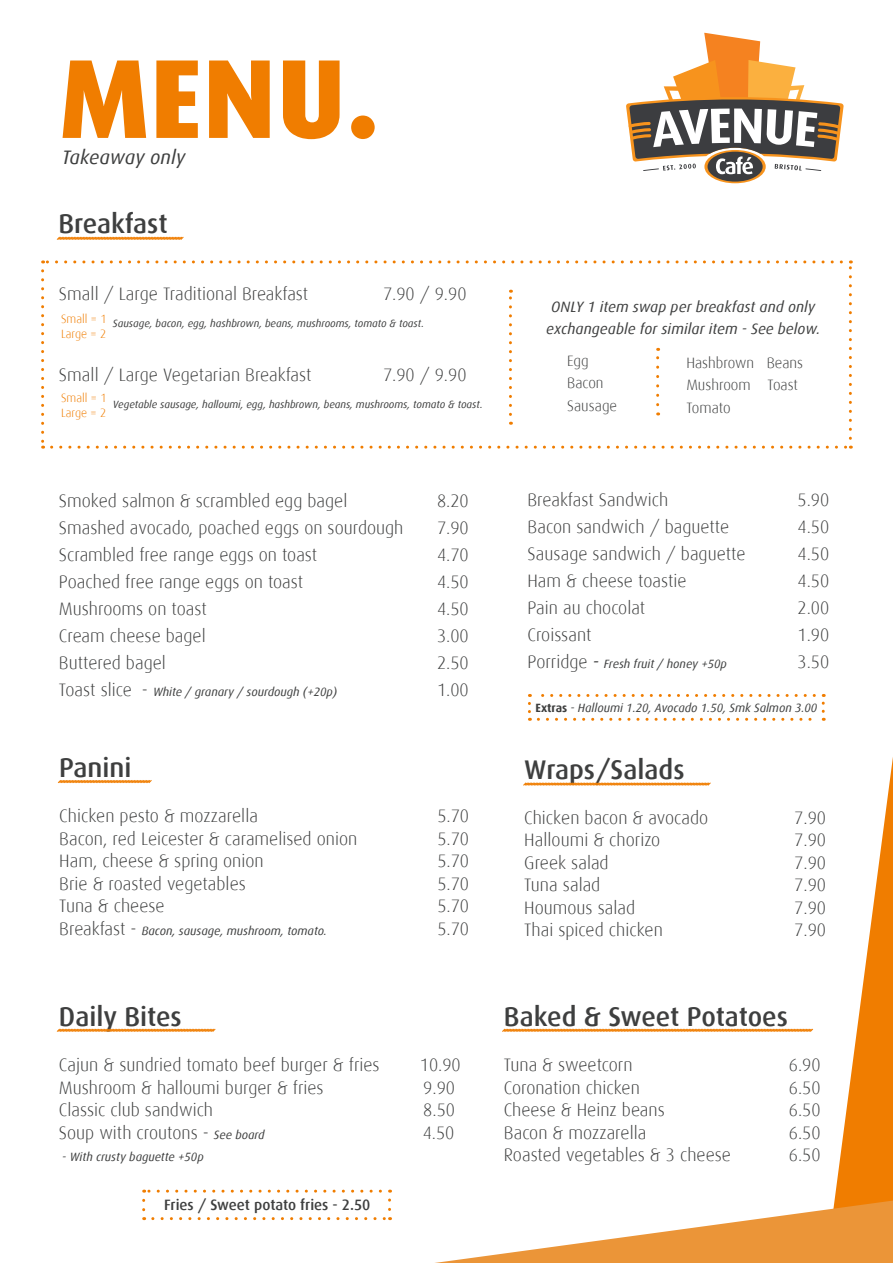
<style>
.page{position:relative;width:893px;height:1263px;background:#fff}
.page>*{position:absolute;margin:0;border:0;box-sizing:border-box;transform-origin:0 0}
.t1{font:800 112.5px "Dax";color:#f07d00}
.t2{font:500 27px "Dax";color:#3e3f3f}
.t3{font:italic 19.5px "Dax";color:#3e3f3f}
.t4{font:300 18px "Dax";color:#3e3f3f}
.t5{font:italic 15px/22.5px "Dax";letter-spacing:.005em;color:#3e3f3f;text-align:center}
.t6{font:300 15px "Dax";color:#3e3f3f}
.t7{font:500 15px "Dax";color:#3e3f3f}
.t8{font:italic 12px "Dax";color:#3e3f3f}
.t9{font:300 12px "Dax";color:#f07d00}
.t10{font:italic 10.5px "Dax";color:#3e3f3f}
.s1{font-weight:300;font-style:normal;font-size:18px}
.s2{font-weight:400;font-style:italic;font-size:12px}
.s3{font-size:18px}
.s4{font-weight:700;font-style:normal}
</style>
<div class="page">
<svg style="left:528px;top:703px;width:3px;height:18px"></svg>
<svg style="left:538px;top:718px;width:286px;height:3px"></svg>
<svg style="left:822px;top:694px;width:3px;height:17px"></svg>
<svg style="left:529px;top:694px;width:285px;height:3px"></svg>
<svg style="left:704px;top:150px;width:62px;height:33px"></svg>
<svg style="left:707px;top:152px;width:56px;height:30px"></svg>
<svg style="left:626px;top:33px;width:218px;height:141px"></svg>
<svg style="left:56px;top:236px;width:128px;height:4px"></svg>
<svg style="left:57px;top:780px;width:95px;height:3px"></svg>
<svg style="left:41px;top:271px;width:3px;height:178px"></svg>
<svg style="left:52px;top:446px;width:799px;height:3px"></svg>
<svg style="left:849px;top:260px;width:3px;height:178px"></svg>
<svg style="left:43px;top:260px;width:798px;height:3px"></svg>
<svg style="left:656px;top:348px;width:3px;height:57px"></svg>
<svg style="left:56px;top:1028px;width:160px;height:4px"></svg>
<svg style="left:435px;top:757px;width:458px;height:506px"></svg>
<svg style="left:509px;top:290px;width:3px;height:124px"></svg>
<svg style="left:142px;top:1200px;width:3px;height:20px"></svg>
<svg style="left:153px;top:1217px;width:238px;height:3px"></svg>
<svg style="left:388px;top:1189px;width:3px;height:20px"></svg>
<svg style="left:144px;top:1189px;width:236px;height:3px"></svg>
<p class="t1" style="left:59px;top:35px;width:322px">MENU.</p>
<p class="t3" style="left:62px;top:146px;width:125px">Takeaway only</p>
<p class="t2" style="left:58px;top:209px;width:111px">Breakfast</p>
<p class="t4" style="left:59px;top:283px;width:251px">Small / Large Traditional Breakfast</p>
<p class="t4" style="left:383px;top:283px;width:85px">7.90 / 9.90</p>
<p class="t10" style="left:113px;top:317px;width:313px">Sausage, bacon, egg, hashbrown, beans, mushrooms, tomato &amp; toast.</p>
<p class="t4" style="left:59px;top:364px;width:254px">Small / Large Vegetarian Breakfast</p>
<p class="t4" style="left:383px;top:364px;width:85px">7.90 / 9.90</p>
<p class="t10" style="left:113px;top:398px;width:371px">Vegetable sausage, halloumi, egg, hashbrown, beans, mushrooms, tomato &amp; toast.</p>
<p class="t9" style="left:61px;top:312px;width:47px">Small = 1</p>
<p class="t9" style="left:61px;top:327px;width:47px">Large = 2</p>
<p class="t9" style="left:61px;top:392px;width:47px">Small = 1</p>
<p class="t9" style="left:61px;top:407px;width:47px">Large = 2</p>
<p class="t5" style="left:546px;top:295px;width:276px">ONLY 1 item swap per breakfast and only exchangeable for similar item - See below.</p>
<p class="t6" style="left:567px;top:352px;width:23px">Egg</p>
<p class="t6" style="left:567px;top:375px;width:38px">Bacon</p>
<p class="t6" style="left:567px;top:397px;width:52px">Sausage</p>
<p class="t6" style="left:686px;top:354px;width:118px">Hashbrown Beans</p>
<p class="t6" style="left:686px;top:377px;width:113px">Mushroom Toast</p>
<p class="t6" style="left:686px;top:399px;width:46px">Tomato</p>
<p class="t4" style="left:59px;top:490px;width:290px">Smoked salmon &amp; scrambled egg bagel</p>
<p class="t4" style="left:437px;top:490px;width:33px">8.20</p>
<p class="t4" style="left:59px;top:517px;width:346px">Smashed avocado, poached eggs on sourdough</p>
<p class="t4" style="left:437px;top:517px;width:33px">7.90</p>
<p class="t4" style="left:59px;top:544px;width:260px">Scrambled free range eggs on toast</p>
<p class="t4" style="left:437px;top:544px;width:33px">4.70</p>
<p class="t4" style="left:59px;top:571px;width:246px">Poached free range eggs on toast</p>
<p class="t4" style="left:437px;top:571px;width:33px">4.50</p>
<p class="t4" style="left:59px;top:598px;width:149px">Mushrooms on toast</p>
<p class="t4" style="left:437px;top:598px;width:33px">4.50</p>
<p class="t4" style="left:59px;top:625px;width:148px">Cream cheese bagel</p>
<p class="t4" style="left:437px;top:625px;width:33px">3.00</p>
<p class="t4" style="left:59px;top:652px;width:108px">Buttered bagel</p>
<p class="t4" style="left:437px;top:652px;width:33px">2.50</p>
<p class="t8" style="left:59px;top:685px;width:280px"><span class="s1">Toast slice -</span> White / granary / sourdough (+20p)</p>
<p class="t4" style="left:437px;top:679px;width:33px">1.00</p>
<p class="t2" style="left:59px;top:753px;width:74px">Panini</p>
<p class="t4" style="left:59px;top:806px;width:200px">Chicken pesto &amp; mozzarella</p>
<p class="t4" style="left:437px;top:806px;width:33px">5.70</p>
<p class="t4" style="left:59px;top:829px;width:299px">Bacon, red Leicester &amp; caramelised onion</p>
<p class="t4" style="left:437px;top:829px;width:33px">5.70</p>
<p class="t4" style="left:59px;top:851px;width:206px">Ham, cheese &amp; spring onion</p>
<p class="t4" style="left:437px;top:851px;width:33px">5.70</p>
<p class="t4" style="left:59px;top:874px;width:188px">Brie &amp; roasted vegetables</p>
<p class="t4" style="left:437px;top:874px;width:33px">5.70</p>
<p class="t4" style="left:59px;top:896px;width:107px">Tuna &amp; cheese</p>
<p class="t4" style="left:437px;top:896px;width:33px">5.70</p>
<p class="t8" style="left:59px;top:924px;width:269px"><span class="s1">Breakfast -</span> Bacon, sausage, mushroom, tomato.</p>
<p class="t4" style="left:437px;top:919px;width:33px">5.70</p>
<p class="t2" style="left:59px;top:1002px;width:124px">Daily Bites</p>
<p class="t4" style="left:59px;top:1055px;width:322px">Cajun &amp; sundried tomato beef burger &amp; fries</p>
<p class="t4" style="left:420px;top:1055px;width:42px">10.90</p>
<p class="t4" style="left:59px;top:1078px;width:266px">Mushroom &amp; halloumi burger &amp; fries</p>
<p class="t4" style="left:423px;top:1078px;width:33px">9.90</p>
<p class="t4" style="left:59px;top:1100px;width:156px">Classic club sandwich</p>
<p class="t4" style="left:423px;top:1100px;width:33px">8.50</p>
<p class="t4" style="left:59px;top:1123px;width:207px">Soup with croutons - <span class="s2">See board</span></p>
<p class="t4" style="left:423px;top:1123px;width:33px">4.50</p>
<p class="t8" style="left:62px;top:1150px;width:143px">- With crusty baguette +50p</p>
<p class="t7" style="left:164px;top:1196px;width:208px">Fries / Sweet potato fries - 2.50</p>
<p class="t4" style="left:527px;top:490px;width:142px">Breakfast Sandwich</p>
<p class="t4" style="left:797px;top:490px;width:33px">5.90</p>
<p class="t4" style="left:527px;top:517px;width:203px">Bacon sandwich / baguette</p>
<p class="t4" style="left:797px;top:517px;width:33px">4.50</p>
<p class="t4" style="left:527px;top:544px;width:219px">Sausage sandwich / baguette</p>
<p class="t4" style="left:797px;top:544px;width:33px">4.50</p>
<p class="t4" style="left:527px;top:571px;width:160px">Ham &amp; cheese toastie</p>
<p class="t4" style="left:797px;top:571px;width:33px">4.50</p>
<p class="t4" style="left:527px;top:598px;width:119px">Pain au chocolat</p>
<p class="t4" style="left:797px;top:598px;width:33px">2.00</p>
<p class="t4" style="left:527px;top:625px;width:66px">Croissant</p>
<p class="t4" style="left:797px;top:625px;width:33px">1.90</p>
<p class="t8" style="left:527px;top:657px;width:201px"><span class="s1">Porridge</span> <span class="s3">-</span> Fresh fruit / honey +50p</p>
<p class="t4" style="left:797px;top:652px;width:33px">3.50</p>
<p class="t8" style="left:536px;top:701px;width:283px"><span class="s4">Extras</span> - Halloumi 1.20, Avocado 1.50, Smk Salmon 3.00</p>
<p class="t2" style="left:524px;top:754px;width:162px">Wraps/Salads</p>
<p class="t4" style="left:524px;top:807px;width:186px">Chicken bacon &amp; avocado</p>
<p class="t4" style="left:794px;top:807px;width:33px">7.90</p>
<p class="t4" style="left:524px;top:830px;width:138px">Halloumi &amp; chorizo</p>
<p class="t4" style="left:794px;top:830px;width:33px">7.90</p>
<p class="t4" style="left:524px;top:852px;width:86px">Greek salad</p>
<p class="t4" style="left:794px;top:852px;width:33px">7.90</p>
<p class="t4" style="left:524px;top:875px;width:78px">Tuna salad</p>
<p class="t4" style="left:794px;top:875px;width:33px">7.90</p>
<p class="t4" style="left:524px;top:897px;width:112px">Houmous salad</p>
<p class="t4" style="left:794px;top:897px;width:33px">7.90</p>
<p class="t4" style="left:524px;top:920px;width:140px">Thai spiced chicken</p>
<p class="t4" style="left:794px;top:920px;width:33px">7.90</p>
<p class="t2" style="left:504px;top:1002px;width:286px">Baked &amp; Sweet Potatoes</p>
<p class="t4" style="left:504px;top:1055px;width:130px">Tuna &amp; sweetcorn</p>
<p class="t4" style="left:789px;top:1055px;width:33px">6.90</p>
<p class="t4" style="left:504px;top:1078px;width:138px">Coronation chicken</p>
<p class="t4" style="left:789px;top:1078px;width:33px">6.50</p>
<p class="t4" style="left:504px;top:1100px;width:162px">Cheese &amp; Heinz beans</p>
<p class="t4" style="left:789px;top:1100px;width:33px">6.50</p>
<p class="t4" style="left:504px;top:1123px;width:144px">Bacon &amp; mozzarella</p>
<p class="t4" style="left:789px;top:1123px;width:33px">6.50</p>
<p class="t4" style="left:504px;top:1145px;width:229px">Roasted vegetables &amp; 3 cheese</p>
<p class="t4" style="left:789px;top:1145px;width:33px">6.50</p>
</div>
